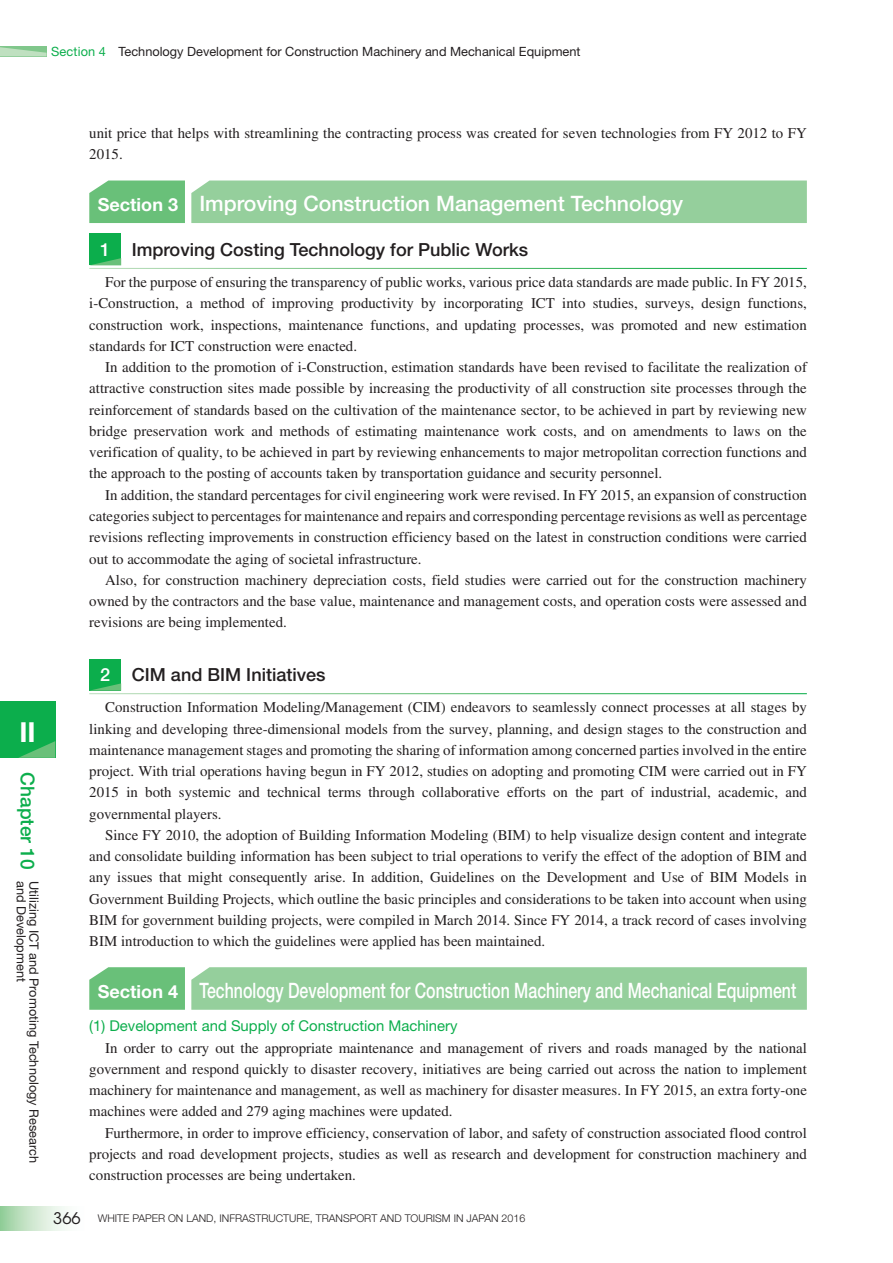
<style>
.page{position:relative;width:893px;height:1263px;background:#fff}
.page>*{position:absolute;margin:0;border:0;box-sizing:border-box;transform-origin:0 0}
.t1{font:700 27.6px "Helvetica Neue";color:#fff}
.t2{font:500 21.3px "Helvetica Neue";color:#fff;scale:.75 1}
.t3{font:500 21.3px "Helvetica Neue";color:#fff}
.t4{font:500 19.2px "Helvetica Neue";color:#0cae4c}
.t5{font:500 18px "Helvetica Neue";color:#231f20}
.t6{font:14.85px/21.3px "Times";color:#231f20;text-align:justify}
.t7{font:14.85px "Helvetica Neue";color:#0cae4c}
.t8{font:12.75px "Helvetica Neue";color:#231f20}
.t9{font:300 10.65px "Helvetica Neue";color:#231f20}
.s1{color:#0cae4c}
.s2{font-weight:700;font-size:18px}
.s3{color:#fff}
.s4{font-family:"ITC Avant Garde Std";font-weight:400;font-size:15.9px}
</style>
<div class="page">
<svg style="left:0;top:1206px;width:65px;height:24px;background:#cae6cc"></svg>
<svg style="left:0;top:46px;width:47px;height:10px"></svg>
<div style="left:0;top:702px;width:55px;height:56px;background:#0cae4c"></div>
<svg style="left:19px;top:741px;width:36px;height:17px"></svg>
<div style="left:191px;top:180px;width:616px;height:43px;background:#95cf9c"></div>
<div style="left:89px;top:180px;width:96px;height:43px;background:#69c079"></div>
<div style="left:89px;top:233px;width:32px;height:32px;background:#0cae4c"></div>
<svg style="left:92px;top:258px;width:29px;height:7px"></svg>
<div style="left:89px;top:659px;width:32px;height:32px;background:#0cae4c"></div>
<svg style="left:90px;top:683px;width:31px;height:8px"></svg>
<div style="left:191px;top:967px;width:616px;height:43px;background:#95cf9c"></div>
<svg style="left:89px;top:967px;width:96px;height:43px;background:#6fc27e"></svg>
<p class="t8" style="left:51px;top:43px;width:531px"><span class="s1">Section 4</span> Technology Development for Construction Machinery and Mechanical Equipment</p>
<h1 class="t1" style="left:19px;top:715px;width:18px">II</h1>
<p class="t4" style="left:39px;top:772px;width:99px;rotate:90deg">Chapter 10</p>
<p class="t8" style="left:29px;top:881px;width:102px;rotate:90deg">and Development</p>
<p class="t8" style="left:42px;top:881px;width:283px;rotate:90deg">Utilizing ICT and Promoting Technology Research</p>
<p class="t6" style="left:89px;top:122px;width:719px">unit price that helps with streamlining the contracting process was created for seven technologies from FY 2012 to FY<br>2015.</p>
<h2 class="t3" style="left:98px;top:191px;width:587px"><span class="s2">Section 3</span> Improving Construction Management Technology</h2>
<p class="t5" style="left:100px;top:239px;width:430px"><span class="s3">1</span> Improving Costing Technology for Public Works</p>
<p class="t6" style="left:89px;top:271px;width:719px;text-indent:16px">For the purpose of ensuring the transparency of public works, various price data standards are made public. In FY 2015, i-Construction, a method of improving productivity by incorporating ICT into studies, surveys, design functions, construction work, inspections, maintenance functions, and updating processes, was promoted and new estimation standards for ICT construction were enacted.</p>
<p class="t6" style="left:89px;top:356px;width:719px;text-indent:16px">In addition to the promotion of i-Construction, estimation standards have been revised to facilitate the realization of attractive construction sites made possible by increasing the productivity of all construction site processes through the reinforcement of standards based on the cultivation of the maintenance sector, to be achieved in part by reviewing new bridge preservation work and methods of estimating maintenance work costs, and on amendments to laws on the verification of quality, to be achieved in part by reviewing enhancements to major metropolitan correction functions and the approach to the posting of accounts taken by transportation guidance and security personnel.</p>
<p class="t6" style="left:89px;top:484px;width:719px;text-indent:16px">In addition, the standard percentages for civil engineering work were revised. In FY 2015, an expansion of construction categories subject to percentages for maintenance and repairs and corresponding percentage revisions as well as percentage revisions reflecting improvements in construction efficiency based on the latest in construction conditions were carried out to accommodate the aging of societal infrastructure.</p>
<p class="t6" style="left:89px;top:569px;width:719px;text-indent:16px">Also, for construction machinery depreciation costs, field studies were carried out for the construction machinery owned by the contractors and the base value, maintenance and management costs, and operation costs were assessed and revisions are being implemented.</p>
<p class="t5" style="left:100px;top:664px;width:227px"><span class="s3">2</span> CIM and BIM Initiatives</p>
<p class="t6" style="left:89px;top:697px;width:719px;text-indent:16px">Construction Information Modeling/Management (CIM) endeavors to seamlessly connect processes at all stages by linking and developing three-dimensional models from the survey, planning, and design stages to the construction and maintenance management stages and promoting the sharing of information among concerned parties involved in the entire project. With trial operations having begun in FY 2012, studies on adopting and promoting CIM were carried out in FY 2015 in both systemic and technical terms through collaborative efforts on the part of industrial, academic, and governmental players.</p>
<p class="t6" style="left:89px;top:824px;width:719px;text-indent:16px">Since FY 2010, the adoption of Building Information Modeling (BIM) to help visualize design content and integrate and consolidate building information has been subject to trial operations to verify the effect of the adoption of BIM and any issues that might consequently arise. In addition, Guidelines on the Development and Use of BIM Models in Government Building Projects, which outline the basic principles and considerations to be taken into account when using BIM for government building projects, were compiled in March 2014. Since FY 2014, a track record of cases involving BIM introduction to which the guidelines were applied has been maintained.</p>
<h2 class="t2" style="left:98px;top:978px;width:933px"><span class="s2">Section 4</span> Technology Development for Construction Machinery and Mechanical Equipment</h2>
<p class="t7" style="left:89px;top:1017px;width:370px">(1) Development and Supply of Construction Machinery</p>
<p class="t6" style="left:89px;top:1037px;width:719px;text-indent:16px">In order to carry out the appropriate maintenance and management of rivers and roads managed by the national government and respond quickly to disaster recovery, initiatives are being carried out across the nation to implement machinery for maintenance and management, as well as machinery for disaster measures. In FY 2015, an extra forty-one machines were added and 279 aging machines were updated.</p>
<p class="t6" style="left:89px;top:1122px;width:719px;text-indent:16px">Furthermore, in order to improve efficiency, conservation of labor, and safety of construction associated flood control projects and road development projects, studies as well as research and development for construction machinery and construction processes are being undertaken.</p>
<p class="t9" style="left:53px;top:1212px;width:473px"><span class="s4">366</span> WHITE PAPER ON LAND, INFRASTRUCTURE, TRANSPORT AND TOURISM IN JAPAN 2016</p>
</div>
